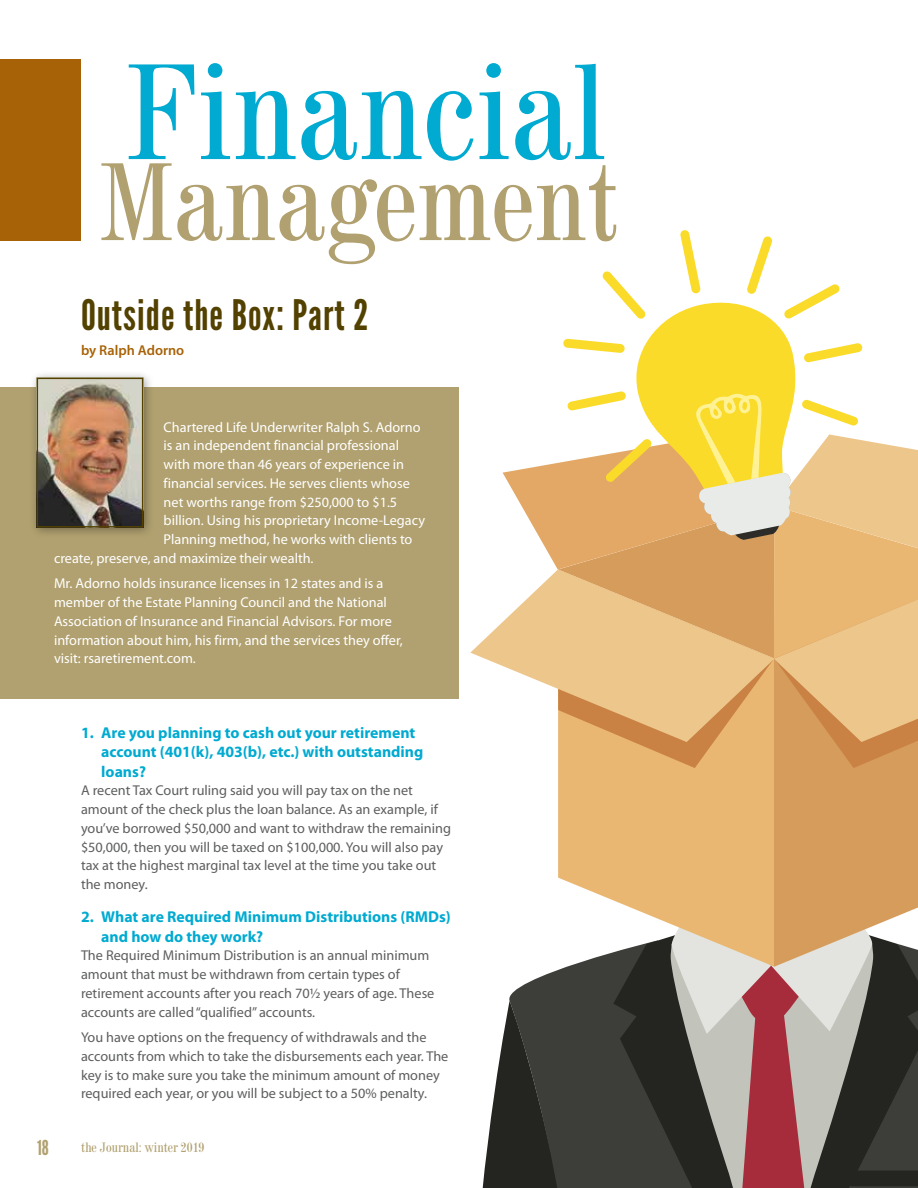
<style>
.page{position:relative;width:918px;height:1188px;background:#fff}
.page>*{position:absolute;margin:0;border:0;box-sizing:border-box;transform-origin:0 0}
.t1{font:135px "Century 725 Condensed BT";color:#00aad1}
.t2{font:109.5px "Century 725 Condensed BT";color:#b1a170}
.t3{font:42px "League Gothic";letter-spacing:.025em;color:#534100}
.t4{font:20.55px "League Gothic";color:#b1a170}
.t5{font:700 15.75px/19.5px "Myriad Pro";color:#00aad1}
.t6{font:14.25px/18.8px "Myriad Pro";color:#5d5e5e}
.t7{font:14.25px/18.8px "Myriad Pro";color:#fff}
.t8{font:600 14.25px "Myriad Pro";color:#a76207}
.t9{font:13.5px "Century 725 Condensed BT";color:#b1a170}
</style>
<div class="page">
<div style="left:0;top:59px;width:81px;height:182px;background:#a76207"></div>
<div style="left:0;top:387px;width:459px;height:312px;background:#b1a170"></div>
<div style="left:29px;top:370px;width:125px;height:168px;background:#000001;opacity:.35"></div>
<img style="left:40px;top:381px;width:100px;height:144px">
<div style="left:37px;top:378px;width:106px;height:150px;border:2px solid #534100"></div>
<svg style="left:482px;top:1044px;width:20px;height:144px"></svg>
<svg style="left:502px;top:967px;width:111px;height:221px;background:#3f403c"></svg>
<svg style="left:613px;top:967px;width:305px;height:221px;background:#71605d"></svg>
<svg style="left:558px;top:768px;width:216px;height:199px;background:#e4bd87"></svg>
<svg style="left:774px;top:768px;width:144px;height:199px;background:#d1a069"></svg>
<svg style="left:470px;top:622px;width:33px;height:44px"></svg>
<svg style="left:503px;top:230px;width:415px;height:538px"></svg>
<h1 class="t1" style="left:126px;top:29px;width:482px">Financial</h1>
<h2 class="t2" style="left:99px;top:135px;width:522px">Management</h2>
<h3 class="t3" style="left:81px;top:291px;width:289px">Outside the Box: Part 2</h3>
<p class="t8" style="left:81px;top:341px;width:105px">by Ralph Adorno</p>
<p class="t7" style="left:164px;top:417px;width:258px">Chartered Life Underwriter Ralph S. Adorno</p>
<p class="t7" style="left:164px;top:436px;width:237px">is an independent financial professional</p>
<p class="t7" style="left:164px;top:455px;width:242px">with more than 46 years of experience in</p>
<p class="t7" style="left:164px;top:473px;width:248px">financial services. He serves clients whose</p>
<p class="t7" style="left:164px;top:492px;width:235px">net worths range from $250,000 to $1.5</p>
<p class="t7" style="left:164px;top:511px;width:263px">billion. Using his proprietary Income-Legacy</p>
<p class="t7" style="left:164px;top:530px;width:250px">Planning method, he works with clients to</p>
<p class="t7" style="left:54px;top:548px;width:261px">create, preserve, and maximize their wealth.</p>
<p class="t7" style="left:54px;top:574px;width:350px">Mr. Adorno holds insurance licenses in 12 states and is a member of the Estate Planning Council and the National Association of Insurance and Financial Advisors. For more information about him, his firm, and the services they offer, visit: rsaretirement.com.</p>
<p class="t5" style="left:101px;top:722px;width:324px;text-indent:-20px">1. Are you planning to cash out your retirement account (401(k), 403(b), etc.) with outstanding loans?</p>
<p class="t6" style="left:81px;top:781px;width:372px">A recent Tax Court ruling said you will pay tax on the net amount of the check plus the loan balance. As an example, if you’ve borrowed $50,000 and want to withdraw the remaining $50,000, then you will be taxed on $100,000. You will also pay tax at the highest marginal tax level at the time you take out the money.</p>
<p class="t5" style="left:101px;top:907px;width:351px;text-indent:-20px">2. What are Required Minimum Distributions (RMDs) and how do they work?</p>
<p class="t6" style="left:81px;top:946px;width:355px">The Required Minimum Distribution is an annual minimum amount that must be withdrawn from certain types of retirement accounts after you reach 70½ years of age. These accounts are called “qualified” accounts.</p>
<p class="t6" style="left:81px;top:1028px;width:369px">You have options on the frequency of withdrawals and the accounts from which to take the disbursements each year. The key is to make sure you take the minimum amount of money required each year, or you will be subject to a 50% penalty.</p>
<h3 class="t4" style="left:37px;top:1135px;width:13px">18</h3>
<p class="t9" style="left:81px;top:1139px;width:125px">the Journal: winter 2019</p>
</div>
